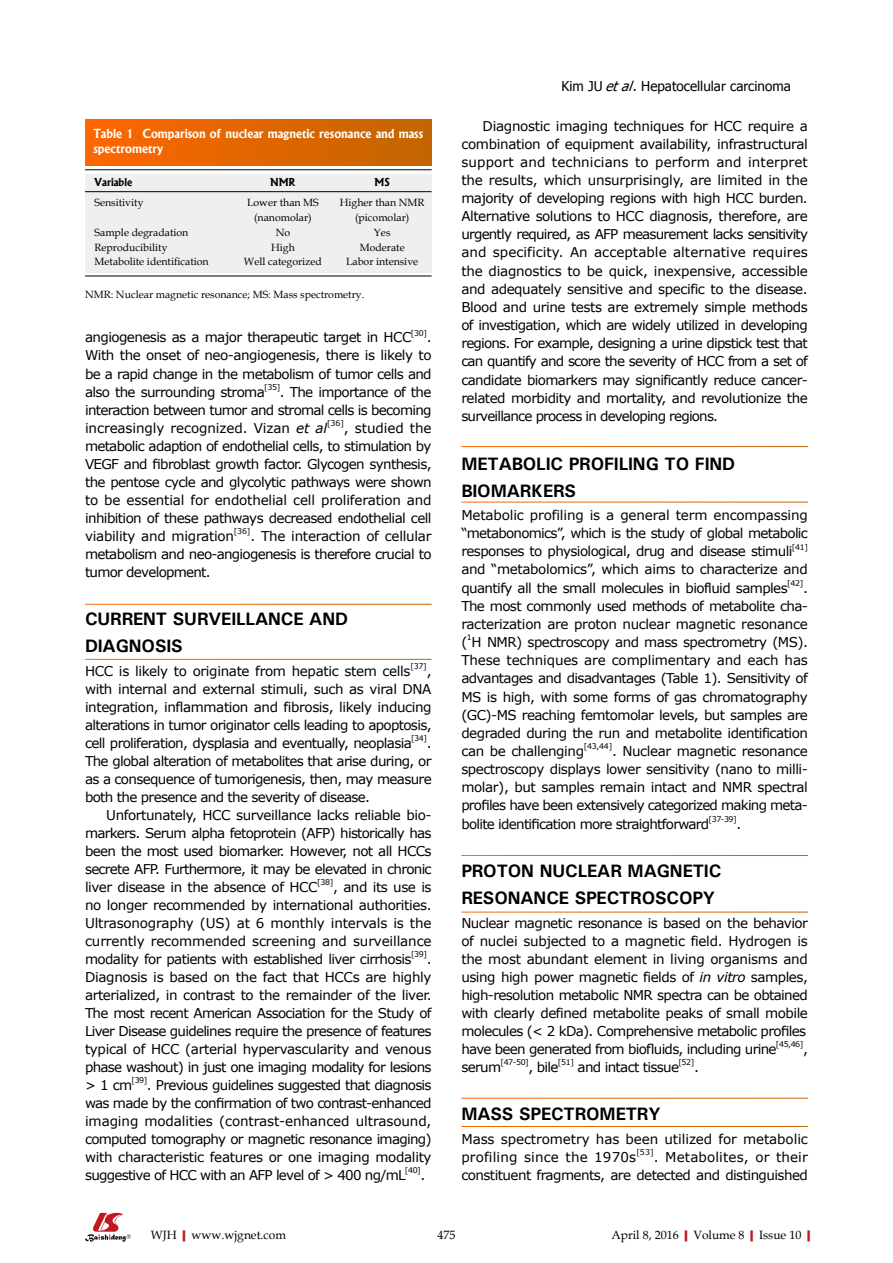
<style>
.page{position:relative;width:893px;height:1263px;background:#fff}
.page>*{position:absolute;margin:0;border:0;box-sizing:border-box;transform-origin:0 0}
.t1{font:700 18px/27px "Univers";letter-spacing:-.01em;color:#000}
.t2{font:13.5px/18px "Verdana";letter-spacing:-.045em;color:#000;text-align:justify}
.t3{font:13.5px/18px "Verdana";letter-spacing:-.005em;color:#000}
.t4{font:13.5px "Verdana";letter-spacing:-.025em;color:#000}
.t5{font:13.5px "Tahoma";color:#000}
.t6{font:700 12px/15px "Albertus";color:#fff}
.t7{font:12px "Book Antiqua";color:#000}
.t8{font:10.5px/15px "Book Antiqua";color:#000;text-align:center}
.t9{font:700 10.5px "Albertus";color:#000}
.t10{font:7.8px "Verdana";letter-spacing:-.05em;color:#000}
.s1{font-style:italic}
.s2{font-weight:700;color:#c01920}
</style>
<div class="page">
<svg style="left:85px;top:1213px;width:46px;height:29px"></svg>
<div style="left:85px;top:119px;width:347px;height:46px;background:linear-gradient(to right,#f60,#c16500)"></div>
<div style="left:85px;top:174px;width:347px;height:99px;background:#eeefef"></div>
<hr style="left:85px;top:169px;width:347px;height:1px;background:#000">
<hr style="left:85px;top:191px;width:347px;height:1px;background:#000">
<hr style="left:85px;top:276px;width:347px;height:1px;background:#000">
<p class="t6" style="left:94px;top:126px;width:331px">Table 1 Comparison of nuclear magnetic resonance and mass spectrometry</p>
<p class="t9" style="left:95px;top:176px;width:39px">Variable</p>
<p class="t9" style="left:270px;top:176px;width:27px">NMR</p>
<p class="t9" style="left:375px;top:176px;width:17px">MS</p>
<p class="t8" style="left:95px;top:195px;width:50px">Sensitivity</p>
<p class="t8" style="left:247px;top:195px;width:73px">Lower than MS (nanomolar)</p>
<p class="t8" style="left:340px;top:195px;width:86px">Higher than NMR (picomolar)</p>
<p class="t8" style="left:95px;top:224px;width:95px">Sample degradation</p>
<p class="t8" style="left:276px;top:224px;width:16px">No</p>
<p class="t8" style="left:374px;top:224px;width:18px">Yes</p>
<p class="t8" style="left:95px;top:239px;width:74px">Reproducibility</p>
<p class="t8" style="left:271px;top:239px;width:25px">High</p>
<p class="t8" style="left:360px;top:239px;width:46px">Moderate</p>
<p class="t8" style="left:95px;top:254px;width:116px">Metabolite identification</p>
<p class="t8" style="left:244px;top:254px;width:80px">Well categorized</p>
<p class="t8" style="left:346px;top:254px;width:74px">Labor intensive</p>
<p class="t8" style="left:85px;top:287px;width:281px">NMR: Nuclear magnetic resonance; MS: Mass spectrometry.</p>
<p class="t2" style="left:85px;top:328px;width:328px">angiogenesis as a major therapeutic target in HCC</p>
<p class="t10" style="left:411px;top:327px;width:18px">[30]</p>
<p class="t2" style="left:85px;top:328px;width:348px;text-indent:342px">.<br>With the onset of neo-angiogenesis, there is likely to be a rapid change in the metabolism of tumor cells and also the surrounding stroma</p>
<p class="t10" style="left:264px;top:382px;width:18px">[35]</p>
<p class="t2" style="left:85px;top:382px;width:348px;text-indent:195px">. The importance of the interaction between tumor and stromal cells is becoming increasingly recognized. Vizan <span class="s1">et al</span></p>
<p class="t10" style="left:327px;top:418px;width:18px">[36]</p>
<p class="t2" style="left:85px;top:418px;width:348px;text-indent:259px">, studied the metabolic adaption of endothelial cells, to stimulation by VEGF and fibroblast growth factor. Glycogen synthesis, the pentose cycle and glycolytic pathways were shown to be essential for endothelial cell proliferation and inhibition of these pathways decreased endothelial cell viability and migration</p>
<p class="t10" style="left:234px;top:526px;width:18px">[36]</p>
<p class="t2" style="left:85px;top:526px;width:348px;text-indent:165px">. The interaction of cellular metabolism and neo-angiogenesis is therefore crucial to tumor development.</p>
<p class="t1" style="left:85px;top:605px;width:265px">CURRENT SURVEILLANCE AND<br>DIAGNOSIS</p>
<p class="t4" style="left:85px;top:661px;width:327px">HCC is likely to originate from hepatic stem cells</p>
<p class="t10" style="left:410px;top:661px;width:18px">[37]</p>
<p class="t2" style="left:85px;top:661px;width:348px;text-indent:342px">, with internal and external stimuli, such as viral DNA integration, inflammation and fibrosis, likely inducing alterations in tumor originator cells leading to apoptosis, cell proliferation, dysplasia and eventually, neoplasia</p>
<p class="t10" style="left:411px;top:733px;width:17px">[34]</p>
<p class="t2" style="left:427px;top:733px;width:6px">.</p>
<p class="t2" style="left:85px;top:751px;width:348px">The global alteration of metabolites that arise during, or</p>
<p class="t2" style="left:85px;top:769px;width:348px">as a consequence of tumorigenesis, then, may measure</p>
<p class="t2" style="left:85px;top:787px;width:287px">both the presence and the severity of disease.</p>
<p class="t2" style="left:106px;top:805px;width:327px">Unfortunately, HCC surveillance lacks reliable bio-</p>
<p class="t2" style="left:85px;top:823px;width:348px">markers. Serum alpha fetoprotein (AFP) historically has</p>
<p class="t2" style="left:85px;top:841px;width:348px">been the most used biomarker. However, not all HCCs</p>
<p class="t2" style="left:85px;top:859px;width:348px">secrete AFP. Furthermore, it may be elevated in chronic</p>
<p class="t2" style="left:85px;top:877px;width:234px">liver disease in the absence of HCC</p>
<p class="t10" style="left:317px;top:877px;width:18px">[38]</p>
<p class="t2" style="left:85px;top:877px;width:348px;text-indent:248px">, and its use is no longer recommended by international authorities.<br>Ultrasonography (US) at 6 monthly intervals is the currently recommended screening and surveillance modality for patients with established liver cirrhosis</p>
<p class="t10" style="left:411px;top:949px;width:18px">[39]</p>
<p class="t2" style="left:85px;top:949px;width:348px;text-indent:342px">.<br>Diagnosis is based on the fact that HCCs are highly arterialized, in contrast to the remainder of the liver.<br>The most recent American Association for the Study of Liver Disease guidelines require the presence of features typical of HCC (arterial hypervascularity and venous phase washout) in just one imaging modality for lesions &gt; 1 cm</p>
<p class="t10" style="left:132px;top:1075px;width:17px">[39]</p>
<p class="t2" style="left:85px;top:1075px;width:348px;text-indent:62px">. Previous guidelines suggested that diagnosis was made by the confirmation of two contrast-enhanced imaging modalities (contrast-enhanced ultrasound, computed tomography or magnetic resonance imaging) with characteristic features or one imaging modality suggestive of HCC with an AFP level of &gt; 400 ng/mL</p>
<p class="t10" style="left:405px;top:1165px;width:17px">[40]</p>
<p class="t2" style="left:420px;top:1165px;width:6px">.</p>
<p class="t5" style="left:562px;top:77px;width:231px">Kim JU <span class="s1">etal</span>. Hepatocellular carcinoma</p>
<p class="t2" style="left:461px;top:117px;width:348px;text-align:left;text-indent:21px">Diagnostic imaging techniques for HCC require a combination of equipment availability, infrastructural support and technicians to perform and interpret the results, which unsurprisingly, are limited in the majority of developing regions with high HCC burden.<br>Alternative solutions to HCC diagnosis, therefore, are urgently required, as AFP measurement lacks sensitivity and specificity. An acceptable alternative requires the diagnostics to be quick, inexpensive, accessible and adequately sensitive and specific to the disease.<br>Blood and urine tests are extremely simple methods of investigation, which are widely utilized in developing regions. For example, designing a urine dipstick test that can quantify and score the severity of HCC from a set of candidate biomarkers may significantly reduce cancer&shy;related morbidity and mortality, and revolutionize the surveillance process in developing regions.</p>
<p class="t1" style="left:461px;top:449px;width:275px">METABOLIC PROFILING TO FIND<br>BIOMARKERS</p>
<p class="t2" style="left:461px;top:506px;width:348px">Metabolic profiling is a general term encompassing “metabonomics”, which is the study of global metabolic responses to physiological, drug and disease stimuli</p>
<p class="t10" style="left:792px;top:541px;width:18px">[41]</p>
<p class="t2" style="left:461px;top:560px;width:348px">and “metabolomics”, which aims to characterize and quantify all the small molecules in biofluid samples</p>
<p class="t10" style="left:787px;top:578px;width:18px">[42]</p>
<p class="t2" style="left:461px;top:578px;width:348px;text-indent:342px">.<br>The most commonly used methods of metabolite cha&shy;racterization are proton nuclear magnetic resonance ( H NMR) spectroscopy and mass spectrometry (MS).</p>
<p class="t10" style="left:467px;top:632px;width:7px">1</p>
<p class="t2" style="left:461px;top:651px;width:348px">These techniques are complimentary and each has advantages and disadvantages (Table 1). Sensitivity of MS is high, with some forms of gas chromatography (GC)-MS reaching femtomolar levels, but samples are degraded during the run and metabolite identification can be challenging</p>
<p class="t10" style="left:584px;top:741px;width:30px">[43,44]</p>
<p class="t2" style="left:461px;top:742px;width:348px;text-align:left;text-indent:151px">. Nuclear magnetic resonance spectroscopy displays lower sensitivity (nano to milli&shy;molar), but samples remain intact and NMR spectral profiles have been extensively categorized making meta&shy;bolite identification more straightforward</p>
<p class="t10" style="left:709px;top:814px;width:30px">[37-39]</p>
<p class="t2" style="left:736px;top:814px;width:6px">.</p>
<p class="t1" style="left:461px;top:857px;width:261px">PROTON NUCLEAR MAGNETIC<br>RESONANCE SPECTROSCOPY</p>
<p class="t2" style="left:461px;top:914px;width:348px;text-align:left">Nuclear magnetic resonance is based on the behavior of nuclei subjected to a magnetic field. Hydrogen is the most abundant element in living organisms and using high power magnetic fields of <span class="s1">in vitro</span> samples, high-resolution metabolic NMR spectra can be obtained with clearly defined metabolite peaks of small mobile molecules (&lt; 2 kDa). Comprehensive metabolic profiles have been generated from biofluids, including urine</p>
<p class="t10" style="left:776px;top:1039px;width:29px">[45,46]</p>
<p class="t2" style="left:803px;top:1040px;width:6px">,</p>
<p class="t10" style="left:500px;top:1057px;width:30px">[47-50]</p>
<p class="t2" style="left:528px;top:1058px;width:32px">, bile</p>
<p class="t10" style="left:558px;top:1057px;width:17px">[51]</p>
<p class="t2" style="left:578px;top:1058px;width:103px">and intact tissue</p>
<p class="t10" style="left:678px;top:1057px;width:17px">[52]</p>
<p class="t2" style="left:461px;top:1058px;width:41px">serum</p>
<p class="t2" style="left:694px;top:1058px;width:6px">.</p>
<p class="t1" style="left:461px;top:1100px;width:201px">MASS SPECTROMETRY</p>
<p class="t3" style="left:461px;top:1130px;width:348px">Mass spectrometry has been utilized for metabolic profiling since the 1970s</p>
<p class="t10" style="left:636px;top:1147px;width:19px">[53]</p>
<p class="t2" style="left:461px;top:1148px;width:348px;text-align:right">. Metabolites, or their<br>constituent fragments, are detected and distinguished</p>
<p class="t7" style="left:151px;top:1226px;width:137px">WJH<span class="s2">|</span>www.wjgnet.com</p>
<p class="t7" style="left:437px;top:1226px;width:19px">475</p>
<p class="t7" style="left:611px;top:1226px;width:206px">April 8, 2016<span class="s2">|</span>Volume 8<span class="s2">|</span>Issue 10<span class="s2">|</span></p>
</div>
